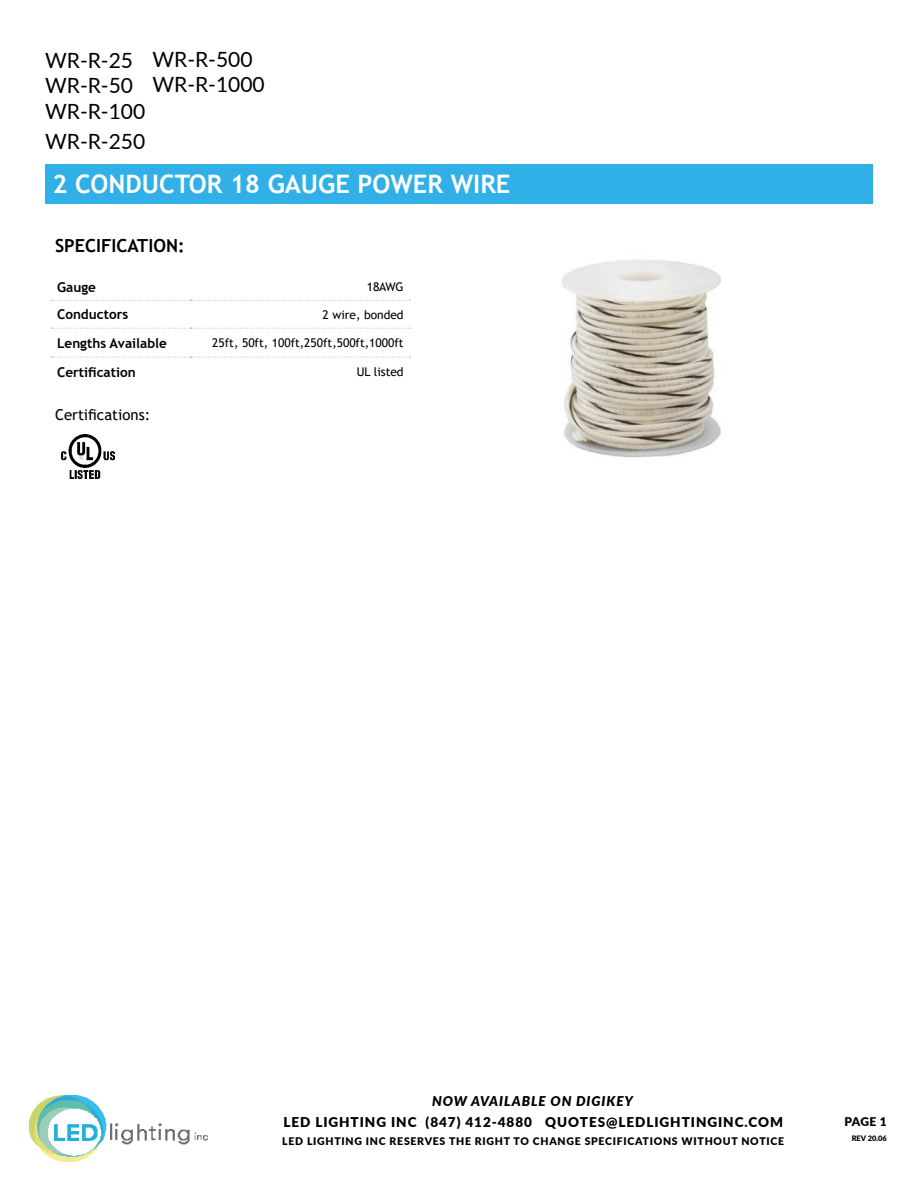
<style>
.page{position:relative;width:918px;height:1188px;background:#fff}
.page>*{position:absolute;margin:0;border:0;box-sizing:border-box;transform-origin:0 0}
.t1{font:700 25.5px "Trebuchet MS";color:#fff}
.t2{font:21px/25.2px "Lato";color:#000}
.t3{font:700 18px "Trebuchet MS";color:#000}
.t4{font:15px "Trebuchet MS";color:#000}
.t5{font:900 13.5px "Lato";letter-spacing:.07em;color:#000}
.t6{font:700 13.5px "Trebuchet MS";color:#000}
.t7{font:italic 900 13.5px "Lato";letter-spacing:.07em;color:#000}
.t8{font:12px "Trebuchet MS";color:#000}
.t9{font:900 12px "Lato";color:#000}
.t10{font:900 10.5px "Lato";letter-spacing:.07em;color:#000}
.t11{font:900 7.5px "Lato";color:#000}
</style>
<div class="page">
<svg style="left:51px;top:300px;width:359px;height:1px"></svg>
<svg style="left:51px;top:328px;width:359px;height:1px"></svg>
<svg style="left:51px;top:357px;width:359px;height:1px"></svg>
<div style="left:45px;top:164px;width:828px;height:40px;background:#30b0e6"></div>
<img style="left:562px;top:260px;width:159px;height:198px">
<img style="left:61px;top:435px;width:54px;height:43px">
<img style="left:30px;top:1095px;width:177px;height:67px">
<h2 class="t2" style="left:45px;top:48px;width:102px">WR-R-25<br>WR-R-50<br>WR-R-100</h2>
<h2 class="t2" style="left:45px;top:129px;width:102px">WR-R-250</h2>
<h2 class="t2" style="left:152px;top:47px;width:114px">WR-R-500<br>WR-R-1000</h2>
<h1 class="t1" style="left:52px;top:174px;width:460px">2 CONDUCTOR 18 GAUGE POWER WIRE</h1>
<h3 class="t3" style="left:55px;top:238px;width:131px">SPECIFICATION:</h3>
<p class="t6" style="left:57px;top:282px;width:40px">Gauge</p>
<p class="t8" style="left:367px;top:282px;width:38px">18AWG</p>
<p class="t6" style="left:57px;top:309px;width:73px">Conductors</p>
<p class="t8" style="left:323px;top:310px;width:83px">2 wire, bonded</p>
<p class="t6" style="left:57px;top:338px;width:111px">Lengths Available</p>
<p class="t8" style="left:212px;top:338px;width:193px">25ft, 50ft, 100ft,250ft,500ft,1000ft</p>
<p class="t6" style="left:57px;top:363px;width:80px">Certi昀椀cation</p>
<p class="t8" style="left:357px;top:367px;width:48px">UL listed</p>
<h3 class="t4" style="left:55px;top:405px;width:97px">Certi昀椀cations:</h3>
<p class="t7" style="left:432px;top:1093px;width:202px">NOW AVAILABLE ON DIGIKEY</p>
<p class="t5" style="left:283px;top:1116px;width:501px">LED LIGHTING INC (847) 412-4880 QUOTES@LEDLIGHTINGINC.COM</p>
<p class="t10" style="left:282px;top:1137px;width:504px">LED LIGHTING INC RESERVES THE RIGHT TO CHANGE SPECIFICATIONS WITHOUT NOTICE</p>
<p class="t9" style="left:845px;top:1117px;width:44px">PAGE 1</p>
<p class="t11" style="left:852px;top:1135px;width:37px">REV 20.06</p>
</div>
